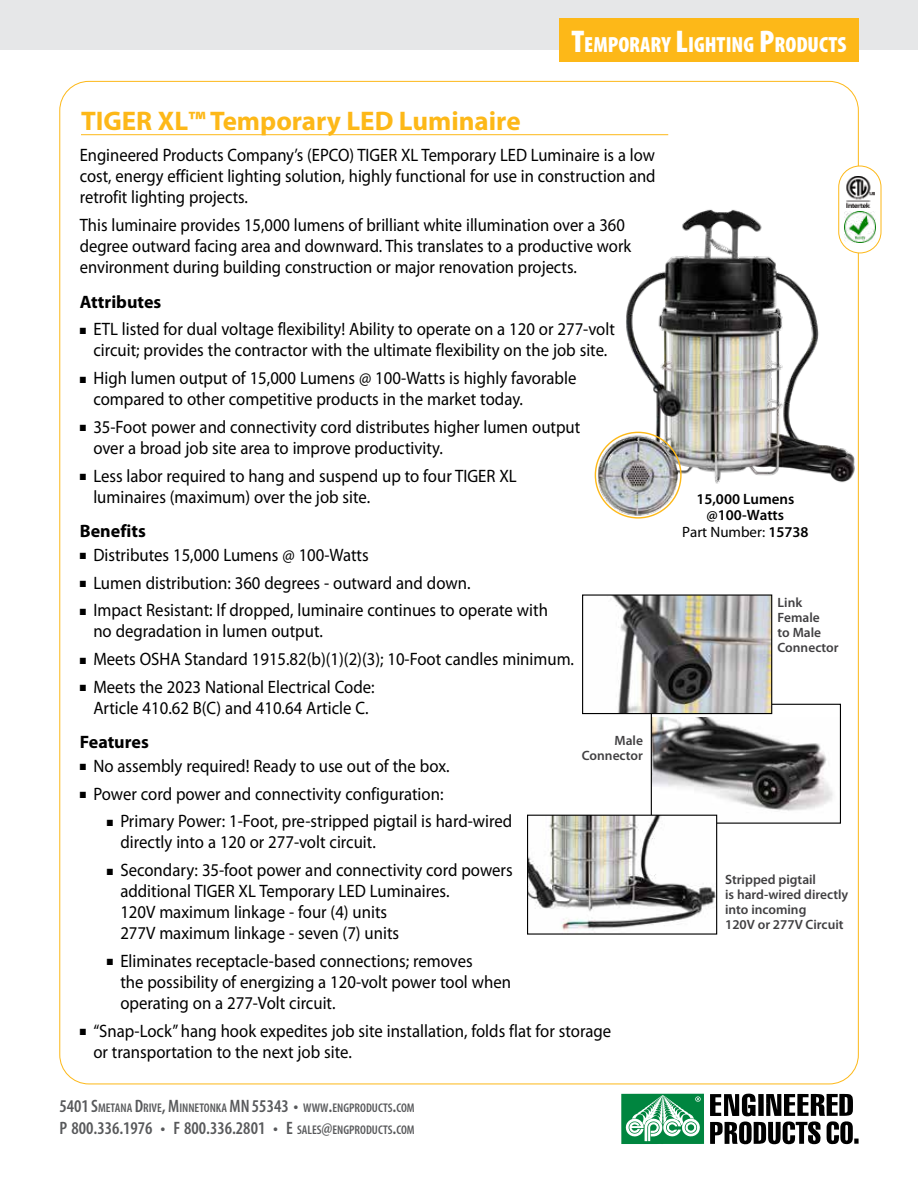
<style>
.page{position:relative;width:918px;height:1188px;background:#fff}
.page>*{position:absolute;margin:0;border:0;box-sizing:border-box;transform-origin:0 0}
.t1{font:700 27px "Myriad Pro";color:#fdb818}
.t2{font:900 condensed 22.05px "Myriad Pro";color:#fff}
.t3{font:18px/21px "Myriad Pro";color:#000;scale:.93 1}
.t4{font:18px/21px "Myriad Pro";color:#000;text-align:justify;scale:.92 1}
.t5{font:600 condensed 18px "Myriad Pro";color:#58595b}
.t6{font:700 18px "Myriad Pro";color:#000}
.t7{font:600 15px/16.5px "Myriad Pro";color:#000;text-align:center}
.t8{font:600 13.5px/15px "Myriad Pro";color:#414042}
.t9{font:600 condensed 12.6px "Myriad Pro";color:#58595b}
.s1{font-size:31.5px}
.s2{font-size:18px}
.s3{font-size:12.6px}
.s4{font-style:inherit}
.s5{font-weight:400}
</style>
<div class="page">
<div style="left:0;top:0;width:918px;height:50px;background:#e6e7e8"></div>
<svg style="left:710px;top:1094px;width:149px;height:51px"></svg>
<svg style="left:621px;top:1094px;width:83px;height:50px"></svg>
<div style="left:559px;top:18px;width:300px;height:44px;background:#fdb818"></div>
<hr style="left:81px;top:134px;width:587px;height:1px;background:#fdb818">
<div style="left:838px;top:166px;width:43px;height:87px;border:1px solid #fdb818;border-radius:21px"></div>
<img style="left:855px;top:176px;width:20px;height:32px">
<img style="left:855px;top:211px;width:20px;height:31px">
<img style="left:594px;top:166px;width:261px;height:326px">
<img style="left:597px;top:428px;width:80px;height:91px">
<img style="left:653px;top:718px;width:180px;height:104px">
<div style="left:651px;top:704px;width:190px;height:120px;border:1px solid #000"></div>
<img style="left:610px;top:596px;width:160px;height:116px">
<div style="left:582px;top:594px;width:190px;height:120px;border:1px solid #000"></div>
<img style="left:529px;top:817px;width:186px;height:116px">
<div style="left:527px;top:815px;width:190px;height:120px;border:1px solid #000"></div>
<h1 class="t1" style="left:81px;top:103px;width:441px">TIGER XL™ Temporary LED Luminaire</h1>
<p class="t2" style="left:571px;top:31px;width:277px"><span class="s1">T</span>EMPORARY <span class="s1">L</span>IGHTING <span class="s1">P</span>RODUCTS</p>
<p class="t4" style="left:80px;top:145px;width:627px">Engineered Products Company’s (EPCO) TIGER XL Temporary LED Luminaire is a low cost, energy efficient lighting solution, highly functional for use in construction and retrofit lighting projects.</p>
<p class="t4" style="left:80px;top:214px;width:601px;text-align:left">This luminaire provides 15,000 lumens of brilliant white illumination over a 360 degree outward facing area and downward. This translates to a productive work environment during building construction or major renovation projects.</p>
<p class="t6" style="left:80px;top:290px;width:83px">Attributes</p>
<p class="t3" style="left:80px;top:319px;width:577px;text-align:center">■ ETL listed for dual voltage flexibility! Ability to operate on a 120 or 277-volt circuit; provides the contractor with the ultimate flexibility on the job site.</p>
<p class="t3" style="left:93px;top:367px;width:521px;text-indent:-13px">■ High lumen output of 15,000 Lumens @ 100-Watts is highly favorable compared to other competitive products in the market today.</p>
<p class="t3" style="left:93px;top:416px;width:525px;text-indent:-13px">■ 35-Foot power and connectivity cord distributes higher lumen output over a broad job site area to improve productivity.</p>
<p class="t3" style="left:93px;top:465px;width:457px;text-indent:-13px">■ Less labor required to hang and suspend up to four TIGER XL luminaires (maximum) over the job site.</p>
<p class="t6" style="left:80px;top:519px;width:68px">Benefits</p>
<p class="t3" style="left:80px;top:544px;width:312px">■ Distributes 15,000 Lumens @ 100-Watts</p>
<p class="t3" style="left:80px;top:572px;width:422px">■ Lumen distribution: 360 degrees - outward and down.</p>
<p class="t3" style="left:93px;top:599px;width:490px;text-indent:-13px">■ Impact Resistant: If dropped, luminaire continues to operate with no degradation in lumen output.</p>
<p class="t3" style="left:80px;top:648px;width:533px">■ Meets OSHA Standard 1915.82(b)(1)(2)(3); 10-Foot candles minimum.</p>
<p class="t3" style="left:80px;top:676px;width:319px;text-align:center">■ Meets the 2023 National Electrical Code:<br>Article 410.62 B(C) and 410.64 Article C.</p>
<p class="t6" style="left:80px;top:730px;width:70px">Features</p>
<p class="t3" style="left:80px;top:755px;width:399px">■ No assembly required! Ready to use out of the box.</p>
<p class="t3" style="left:80px;top:783px;width:393px">■ Power cord power and connectivity configuration:</p>
<p class="t3" style="left:120px;top:811px;width:423px;text-indent:-13px">■ Primary Power: 1-Foot, pre-stripped pigtail is hard-wired directly into a 120 or 277-volt circuit.</p>
<p class="t3" style="left:120px;top:859px;width:423px;text-indent:-13px">■ Secondary: 35-foot power and connectivity cord powers additional TIGER XL Temporary LED Luminaires.<br>120V maximum linkage - four (4) units<br>277V maximum linkage - seven (7) units</p>
<p class="t3" style="left:120px;top:950px;width:422px;text-indent:-13px">■ Eliminates receptacle-based connections; removes<br>the possibility of energizing a 120-volt power tool when operating on a 277-Volt circuit.</p>
<p class="t3" style="left:93px;top:1020px;width:558px;text-indent:-13px">■ “Snap-Lock” hang hook expedites job site installation, folds flat for storage or transportation to the next job site.</p>
<p class="t8" style="left:582px;top:732px;width:63px;text-align:right">Male<br>Connector</p>
<p class="t9" style="left:59px;top:1100px;width:357px"><span class="s2">5401 S</span>METANA <span class="s2">D</span>RIVE<span class="s2">, M</span>INNETONKA <span class="s2">MN 55343</span> <span class="s2">•</span> WWW<span class="s2">.</span>ENGPRODUCTS<span class="s2">.</span>COM</p>
<p class="t5" style="left:60px;top:1116px;width:357px">P 800.336.1976 • F 800.336.2801 • E <span class="s3">SALES</span><span class="s4">@</span><span class="s3">ENGPRODUCTS</span><span class="s4">.</span><span class="s3">COM</span></p>
<p class="t7" style="left:682px;top:490px;width:128px">15,000 Lumens @100-Watts<br><span class="s5">Part Number:</span> 15738</p>
<p class="t8" style="left:778px;top:595px;width:63px">Link<br>Female<br>to Male<br>Connector</p>
<p class="t8" style="left:725px;top:872px;width:125px">Stripped pigtail<br>is hard-wired directly into incoming<br>120V or 277V Circuit</p>
</div>
